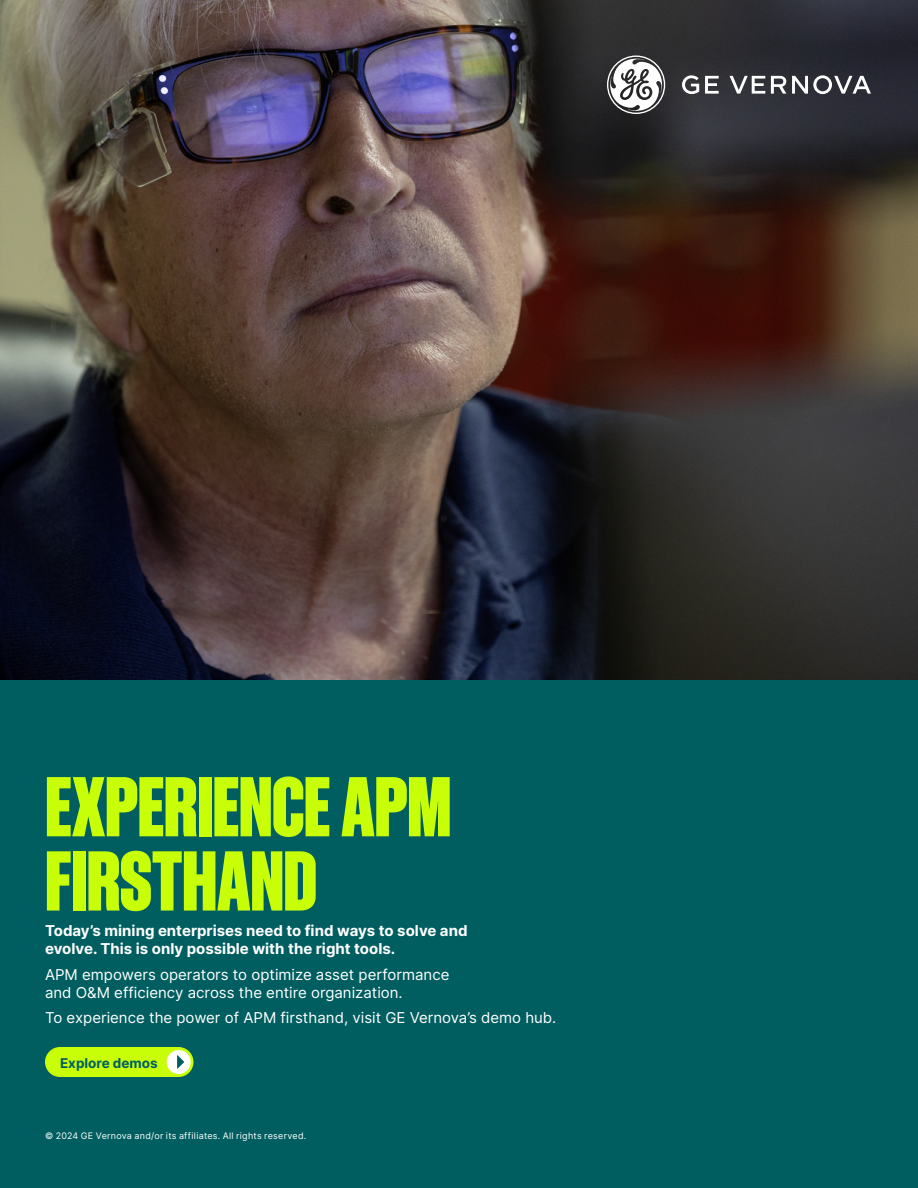
<style>
.page{position:relative;width:918px;height:1188px;background:#fff}
.page>*{position:absolute;margin:0;border:0;box-sizing:border-box;transform-origin:0 0}
.t1{font:800 82.5px/74.2px "Sons Condensed";letter-spacing:-.01em;color:#c8ff08}
.t2{font:15px/18px "Inter";color:#fff}
.t3{font:700 15px/18px "Inter";color:#fff}
.t4{font:700 13.5px "Inter";color:#005e60}
.t5{font:9px "Inter";letter-spacing:.03em;color:#fff}
</style>
<div class="page">
<div style="left:0;top:679px;width:918px;height:509px;background:#005e60"></div>
<div style="left:45px;top:1047px;width:149px;height:30px;background:#c8ff08;border-radius:15px"></div>
<div style="left:167px;top:1050px;width:24px;height:24px;background:#fff;border-radius:50%"></div>
<svg style="left:177px;top:1055px;width:7px;height:14px"></svg>
<img style="left:0;top:0;width:918px;height:679px">
<svg style="left:607px;top:56px;width:264px;height:58px;background:#55565b"></svg>
<h1 class="t1" style="left:45px;top:769px;width:408px">EXPERIENCE APM<br>FIRSTHAND</h1>
<p class="t3" style="left:45px;top:922px;width:424px">Today’s mining enterprises need to find ways to solve and evolve. This is only possible with the right tools.</p>
<p class="t2" style="left:45px;top:965px;width:406px">APM empowers operators to optimize asset performance and O&amp;M efficiency across the entire organization.</p>
<p class="t2" style="left:45px;top:1009px;width:513px">To experience the power of APM firsthand, visit GE Vernova’s demo hub.</p>
<p class="t4" style="left:60px;top:1053px;width:99px">Explore demos</p>
<p class="t5" style="left:45px;top:1130px;width:263px">© 2024 GE Vernova and/or its affiliates. All rights reserved.</p>
</div>
